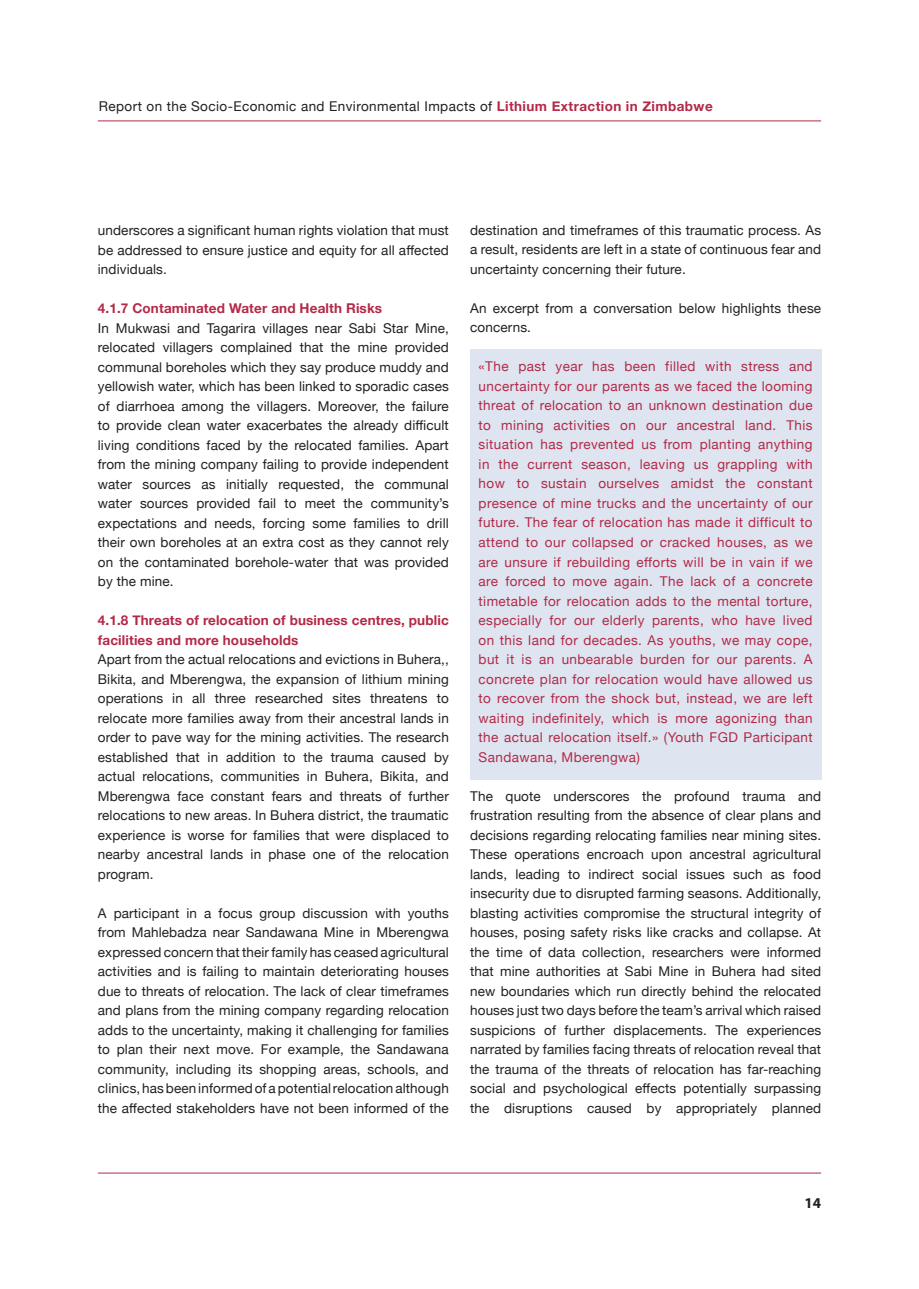
<style>
.page{position:relative;width:919px;height:1289px;background:#fff}
.page>*{position:absolute;margin:0;border:0;box-sizing:border-box;transform-origin:0 0}
.t1{font:700 15px "Myriad Pro";color:#231f20}
.t2{font:13.5px/19.5px "Helvetica Neue";letter-spacing:.01em;color:#231f20;text-align:justify}
.t3{font:13.5px/19.5px "Helvetica Neue";letter-spacing:.03em;color:#b32947;text-align:justify}
.t4{font:700 13.5px/19.5px "Helvetica Neue";letter-spacing:.01em;color:#b32947}
.t5{font:13.5px "Helvetica Neue";letter-spacing:.03em;color:#231f20}
.s1{font-weight:700;color:#b32947}
</style>
<div class="page">
<hr style="left:98px;top:1172px;width:723px;height:1px;background:#b32947">
<hr style="left:98px;top:120px;width:723px;height:1px;background:#b32947">
<div style="left:470px;top:349px;width:351px;height:430px;background:#dee5f0"></div>
<p class="t5" style="left:99px;top:98px;width:615px">Report on the Socio-Economic and Environmental Impacts of <span class="s1">Lithium Extraction in Zimbabwe</span></p>
<p class="t2" style="left:98px;top:220px;width:352px">underscores a significant human rights violation that must be addressed to ensure justice and equity for all affected individuals.</p>
<p class="t4" style="left:98px;top:298px;width:286px">4.1.7 Contaminated Water and Health Risks</p>
<p class="t2" style="left:98px;top:318px;width:352px">In Mukwasi and Tagarira villages near Sabi Star Mine, relocated villagers complained that the mine provided communal boreholes which they say produce muddy and yellowish water, which has been linked to sporadic cases of diarrhoea among the villagers. Moreover, the failure to provide clean water exacerbates the already difficult living conditions faced by the relocated families. Apart from the mining company failing to provide independent water sources as initially requested, the communal water sources provided fail to meet the community’s expectations and needs, forcing some families to drill their own boreholes at an extra cost as they cannot rely on the contaminated borehole-water that was provided by the mine.</p>
<p class="t4" style="left:98px;top:610px;width:352px">4.1.8 Threats of relocation of business centres, public facilities and more households</p>
<p class="t2" style="left:98px;top:649px;width:352px">Apart from the actual relocations and evictions in Buhera,, Bikita, and Mberengwa, the expansion of lithium mining operations in all three researched sites threatens to relocate more families away from their ancestral lands in order to pave way for the mining activities. The research established that in addition to the trauma caused by actual relocations, communities in Buhera, Bikita, and Mberengwa face constant fears and threats of further relocations to new areas. In Buhera district, the traumatic experience is worse for families that were displaced to nearby ancestral lands in phase one of the relocation program.</p>
<p class="t2" style="left:98px;top:903px;width:352px">A participant in a focus group discussion with youths from Mahlebadza near Sandawana Mine in Mberengwa expressed concern that their family has ceased agricultural activities and is failing to maintain deteriorating houses due to threats of relocation. The lack of clear timeframes and plans from the mining company regarding relocation adds to the uncertainty, making it challenging for families to plan their next move. For example, the Sandawana community, including its shopping areas, schools, and clinics, has been informed of a potential relocation although the affected stakeholders have not been informed of the</p>
<p class="t2" style="left:470px;top:220px;width:352px">destination and timeframes of this traumatic process. As a result, residents are left in a state of continuous fear and uncertainty concerning their future.</p>
<p class="t2" style="left:470px;top:298px;width:352px">An excerpt from a conversation below highlights these concerns.</p>
<p class="t3" style="left:478px;top:357px;width:335px">«The past year has been filled with stress and uncertainty for our parents as we faced the looming threat of relocation to an unknown destination due to mining activities on our ancestral land. This situation has prevented us from planting anything in the current season, leaving us grappling with how to sustain ourselves amidst the constant presence of mine trucks and the uncertainty of our future. The fear of relocation has made it difficult to attend to our collapsed or cracked houses, as we are unsure if rebuilding efforts will be in vain if we are forced to move again. The lack of a concrete timetable for relocation adds to the mental torture, especially for our elderly parents, who have lived on this land for decades. As youths, we may cope, but it is an unbearable burden for our parents. A concrete plan for relocation would have allowed us to recover from the shock but, instead, we are left waiting indefinitely, which is more agonizing than the actual relocation itself.» (Youth FGD Participant Sandawana, Mberengwa)</p>
<p class="t2" style="left:470px;top:785px;width:352px">The quote underscores the profound trauma and frustration resulting from the absence of clear plans and decisions regarding relocating families near mining sites.<br>These operations encroach upon ancestral agricultural lands, leading to indirect social issues such as food insecurity due to disrupted farming seasons. Additionally, blasting activities compromise the structural integrity of houses, posing safety risks like cracks and collapse. At the time of data collection, researchers were informed that mine authorities at Sabi Mine in Buhera had sited new boundaries which run directly behind the relocated houses just two days before the team’s arrival which raised suspicions of further displacements. The experiences narrated by families facing threats of relocation reveal that the trauma of the threats of relocation has far-reaching social and psychological effects potentially surpassing the disruptions caused by appropriately planned</p>
<p class="t1" style="left:804px;top:1192px;width:18px">14</p>
</div>
